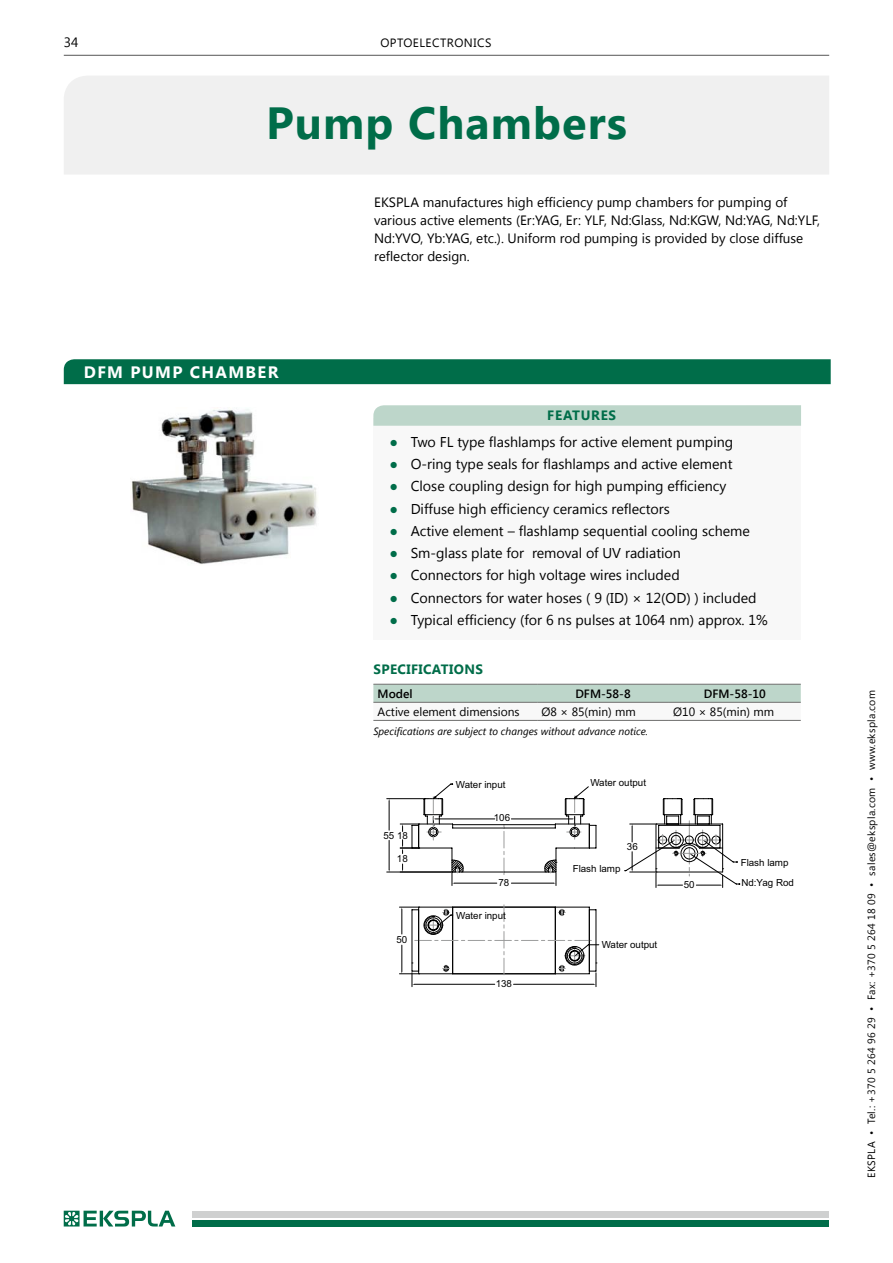
<style>
.page{position:relative;width:893px;height:1263px;background:#fff}
.page>*{position:absolute;margin:0;border:0;box-sizing:border-box;transform-origin:0 0}
.t1{font:700 45px "Segoe UI";letter-spacing:.025em;color:#006d49}
.t2{font:700 16.5px "Segoe UI";letter-spacing:.085em;color:#fff}
.t3{font:14.25px "Segoe UI";color:#000}
.t4{font:13.5px/18px "Segoe UI";color:#000}
.t5{font:700 13.5px "Segoe UI";letter-spacing:.04em;color:#006d49}
.t6{font:12px "Segoe UI";color:#000}
.t7{font:600 12px "Segoe UI";color:#000}
.t8{font:10.5px "Segoe UI";letter-spacing:.025em;color:#000}
.t9{font:italic 10.5px "Segoe UI";color:#000}
.t10{font:9.75px "Arial";color:#000}
.s1{color:#006d49}
</style>
<div class="page">
<div style="left:193px;top:1210px;width:636px;height:7px;background:#cfd0d0"></div>
<div style="left:193px;top:1219px;width:636px;height:7px;background:#006d49"></div>
<svg style="left:64px;top:1211px;width:111px;height:15px"></svg>
<hr style="left:64px;top:55px;width:765px;height:1px;background:#565656">
<img style="left:131px;top:409px;width:186px;height:155px">
<hr style="left:387px;top:798px;width:37px;height:1px;background:#000">
<hr style="left:387px;top:872px;width:64px;height:1px;background:#000">
<svg style="left:389px;top:799px;width:1px;height:31px"></svg>
<hr style="left:389px;top:840px;width:1px;height:30px;background:#000">
<svg style="left:399px;top:783px;width:341px;height:204px"></svg>
<div style="left:64px;top:76px;width:765px;height:98px;background:#f0f0f0"></div>
<div style="left:64px;top:359px;width:767px;height:25px;background:#006d49"></div>
<div style="left:373px;top:418px;width:428px;height:221px;background:#f8f8f8"></div>
<svg style="left:373px;top:405px;width:428px;height:21px;background:#bed7cb"></svg>
<svg style="left:373px;top:685px;width:428px;height:35px"></svg>
<hr style="left:373px;top:684px;width:164px;height:1px;background:#6f6f6e">
<hr style="left:537px;top:684px;width:132px;height:1px;background:#6f6f6e">
<hr style="left:669px;top:684px;width:132px;height:1px;background:#6f6f6e">
<hr style="left:373px;top:702px;width:164px;height:1px;background:#6f6f6e">
<hr style="left:537px;top:702px;width:132px;height:1px;background:#6f6f6e">
<hr style="left:669px;top:702px;width:132px;height:1px;background:#6f6f6e">
<hr style="left:373px;top:720px;width:164px;height:1px;background:#6f6f6e">
<hr style="left:537px;top:720px;width:132px;height:1px;background:#6f6f6e">
<hr style="left:669px;top:720px;width:132px;height:1px;background:#6f6f6e">
<p class="t4" style="left:64px;top:33px;width:16px">34</p>
<p class="t6" style="left:380px;top:35px;width:18px">Optoelectron</p>
<p class="t6" style="left:473px;top:35px;width:12px">ics</p>
<h1 class="t1" style="left:266px;top:91px;width:362px">PUMP CHAMBERS</h1>
<p class="t4" style="left:374px;top:193px;width:447px">EKSPLA manufactures high efficiency pump chambers for pumping of various active elements (Er:YAG, Er: YLF, Nd:Glass, Nd:KGW, Nd:YAG, Nd:YLF, Nd:YVO, Yb:YAG, etc.). Uniform rod pumping is provided by close diffuse reflector design.</p>
<p class="t2" style="left:84px;top:360px;width:61px">DFM PUMP</p>
<p class="t2" style="left:190px;top:360px;width:86px">CHAM BER</p>
<p class="t5" style="left:547px;top:406px;width:17px">FEAT</p>
<p class="t5" style="left:581px;top:406px;width:28px">URES</p>
<p class="t3" style="left:389px;top:432px;width:345px"><span class="s1">●</span> Two FL type flashlamps for active element pumping</p>
<p class="t3" style="left:389px;top:454px;width:345px"><span class="s1">●</span> O-ring type seals for flashlamps and active element</p>
<p class="t3" style="left:389px;top:476px;width:338px"><span class="s1">●</span> Close coupling design for high pumping efficiency</p>
<p class="t3" style="left:389px;top:499px;width:282px"><span class="s1">●</span> Diffuse high efficiency ceramics reflectors</p>
<p class="t3" style="left:389px;top:521px;width:362px"><span class="s1">●</span> Active element – flashlamp sequential cooling scheme</p>
<p class="t3" style="left:389px;top:543px;width:293px"><span class="s1">●</span> Sm-glass plate for removal of UV radiation</p>
<p class="t3" style="left:389px;top:565px;width:292px"><span class="s1">●</span> Connectors for high voltage wires included</p>
<p class="t3" style="left:389px;top:588px;width:369px"><span class="s1">●</span> Connectors for water hoses ( 9 (ID) × 12(OD) ) included</p>
<p class="t3" style="left:389px;top:610px;width:380px"><span class="s1">●</span> Typical efficiency (for 6 ns pulses at 1064 nm) approx. 1%</p>
<p class="t5" style="left:373px;top:659px;width:111px">SP ECIFICATIONS</p>
<p class="t7" style="left:378px;top:685px;width:36px">Model</p>
<p class="t7" style="left:575px;top:685px;width:57px">DFM -58-8</p>
<p class="t7" style="left:704px;top:685px;width:64px">DFM-58-10</p>
<p class="t6" style="left:378px;top:703px;width:143px">Active element dimensions</p>
<p class="t6" style="left:541px;top:703px;width:96px">Ø8 × 85(min) mm</p>
<p class="t6" style="left:673px;top:703px;width:102px">Ø10 × 85(min) mm</p>
<p class="t9" style="left:373px;top:724px;width:276px">Specifications are subject to changes without advance notice.</p>
<p class="t10" style="left:456px;top:778px;width:51px">Water input</p>
<p class="t10" style="left:590px;top:776px;width:57px">Water output</p>
<p class="t10" style="left:383px;top:829px;width:26px">55 18</p>
<p class="t10" style="left:397px;top:852px;width:12px">18</p>
<p class="t10" style="left:396px;top:933px;width:12px">50</p>
<p class="t10" style="left:494px;top:811px;width:18px">106</p>
<p class="t10" style="left:498px;top:876px;width:12px">78</p>
<p class="t10" style="left:456px;top:909px;width:51px">Water input</p>
<p class="t10" style="left:496px;top:978px;width:18px">138</p>
<p class="t10" style="left:627px;top:840px;width:12px">36</p>
<p class="t10" style="left:573px;top:862px;width:49px">Flash lamp</p>
<p class="t10" style="left:602px;top:938px;width:57px">Water output</p>
<p class="t10" style="left:684px;top:878px;width:12px">50</p>
<p class="t10" style="left:741px;top:856px;width:49px">Flash lamp</p>
<p class="t10" style="left:741px;top:876px;width:54px">Nd:Yag Rod</p>
<p class="t8" style="left:864px;top:1178px;width:489px;rotate:-90deg">EKSPLA • Tel.: +370 5 264 96 29 • Fax: +370 5 264 18 09 • sales@ekspla.com • www.ekspla.com</p>
</div>
